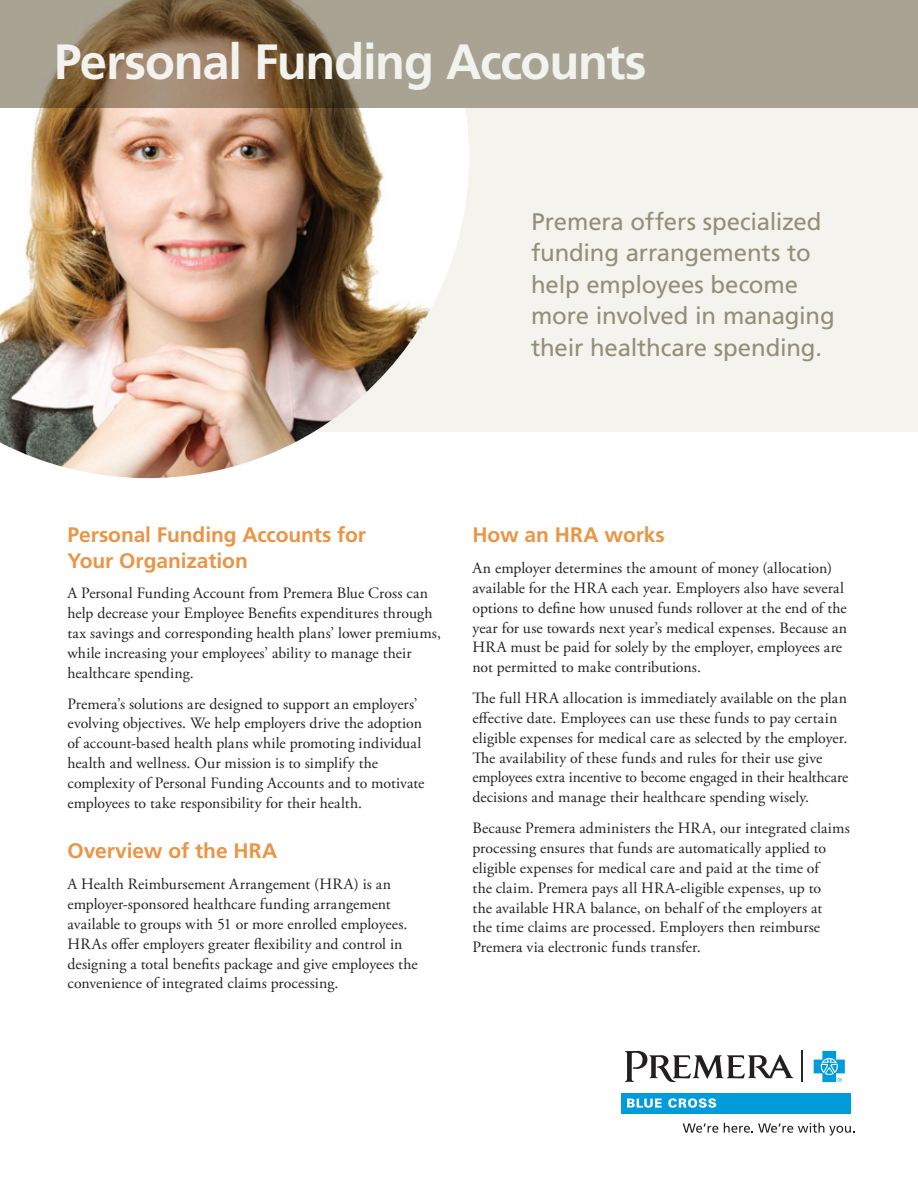
<style>
.page{position:relative;width:918px;height:1188px;background:#fff}
.page>*{position:absolute;margin:0;border:0;box-sizing:border-box;transform-origin:0 0}
.t1{font:700 49.5px "Frutiger LT Std";letter-spacing:-.025em;color:#f2f2ee}
.Frutiger_headers{font:24px/31.5px "Frutiger LT Std";letter-spacing:-.01em;color:#948d7a}
.FrutBold_14_21{font:700 21px/25.5px "Frutiger LT Std";letter-spacing:-.005em;color:#ea9546}
.Body{font:15.75px/19.8px "Adobe Garamond Pro";letter-spacing:.005em;color:#231f20}
</style>
<div class="page">
<div style="left:0;top:108px;width:918px;height:324px;background:#f2f0ea"></div>
<img style="left:0;top:108px;width:469px;height:370px">
<svg style="left:0;top:0;width:918px;height:108px;background:#9c907d"></svg>
<div style="left:621px;top:1093px;width:230px;height:21px;background:#009bda"></div>
<hr style="left:801px;top:1051px;width:1px;height:31px;background:#292526">
<svg style="left:625px;top:1051px;width:168px;height:31px"></svg>
<svg style="left:627px;top:1099px;width:35px;height:9px"></svg>
<svg style="left:668px;top:1098px;width:48px;height:10px"></svg>
<svg style="left:814px;top:1051px;width:31px;height:31px"></svg>
<svg style="left:683px;top:1123px;width:35px;height:10px"></svg>
<svg style="left:724px;top:1123px;width:131px;height:13px"></svg>
<p class="t1" style="left:54px;top:32px;width:594px">Personal Funding Accounts</p>
<p class="Frutiger_headers" style="left:531px;top:206px;width:305px">Premera offers specialized funding arrangements to help employees become more involved in managing their healthcare spending.</p>
<p class="FrutBold_14_21" style="left:68px;top:522px;width:300px">Personal Funding Accounts for<br>Your Organization</p>
<p class="Body" style="left:68px;top:584px;width:375px">A Personal Funding Account from Premera Blue Cross can help decrease your Employee Benefits expenditures through tax savings and corresponding health plans’ lower premiums, while increasing your employees’ ability to manage their healthcare spending.</p>
<p class="Body" style="left:68px;top:694px;width:358px">Premera’s solutions are designed to support an employers’ evolving objectives. We help employers drive the adoption of account-based health plans while promoting individual health and wellness. Our mission is to simplify the complexity of Personal Funding Accounts and to motivate employees to take responsibility for their health.</p>
<p class="FrutBold_14_21" style="left:68px;top:838px;width:211px">Overview of the HRA</p>
<p class="Body" style="left:68px;top:875px;width:352px">A Health Reimbursement Arrangement (HRA) is an employer-sponsored healthcare funding arrangement available to groups with 51 or more enrolled employees.<br>HRAs offer employers greater flexibility and control in designing a total benefits package and give employees the convenience of integrated claims processing.</p>
<p class="FrutBold_14_21" style="left:472px;top:522px;width:194px">How an HRA works</p>
<p class="Body" style="left:472px;top:559px;width:376px">An employer determines the amount of money (allocation) available for the HRA each year. Employers also have several options to define how unused funds rollover at the end of the year for use towards next year’s medical expenses. Because an HRA must be paid for solely by the employer, employees are not permitted to make contributions.</p>
<p class="Body" style="left:472px;top:689px;width:377px">The full HRA allocation is immediately available on the plan effective date. Employees can use these funds to pay certain eligible expenses for medical care as selected by the employer.<br>The availability of these funds and rules for their use give employees extra incentive to become engaged in their healthcare decisions and manage their healthcare spending wisely.</p>
<p class="Body" style="left:472px;top:819px;width:379px">Because Premera administers the HRA, our integrated claims processing ensures that funds are automatically applied to eligible expenses for medical care and paid at the time of<br>the claim. Premera pays all HRA-eligible expenses, up to<br>the available HRA balance, on behalf of the employers at<br>the time claims are processed. Employers then reimburse Premera via electronic funds transfer.</p>
</div>
